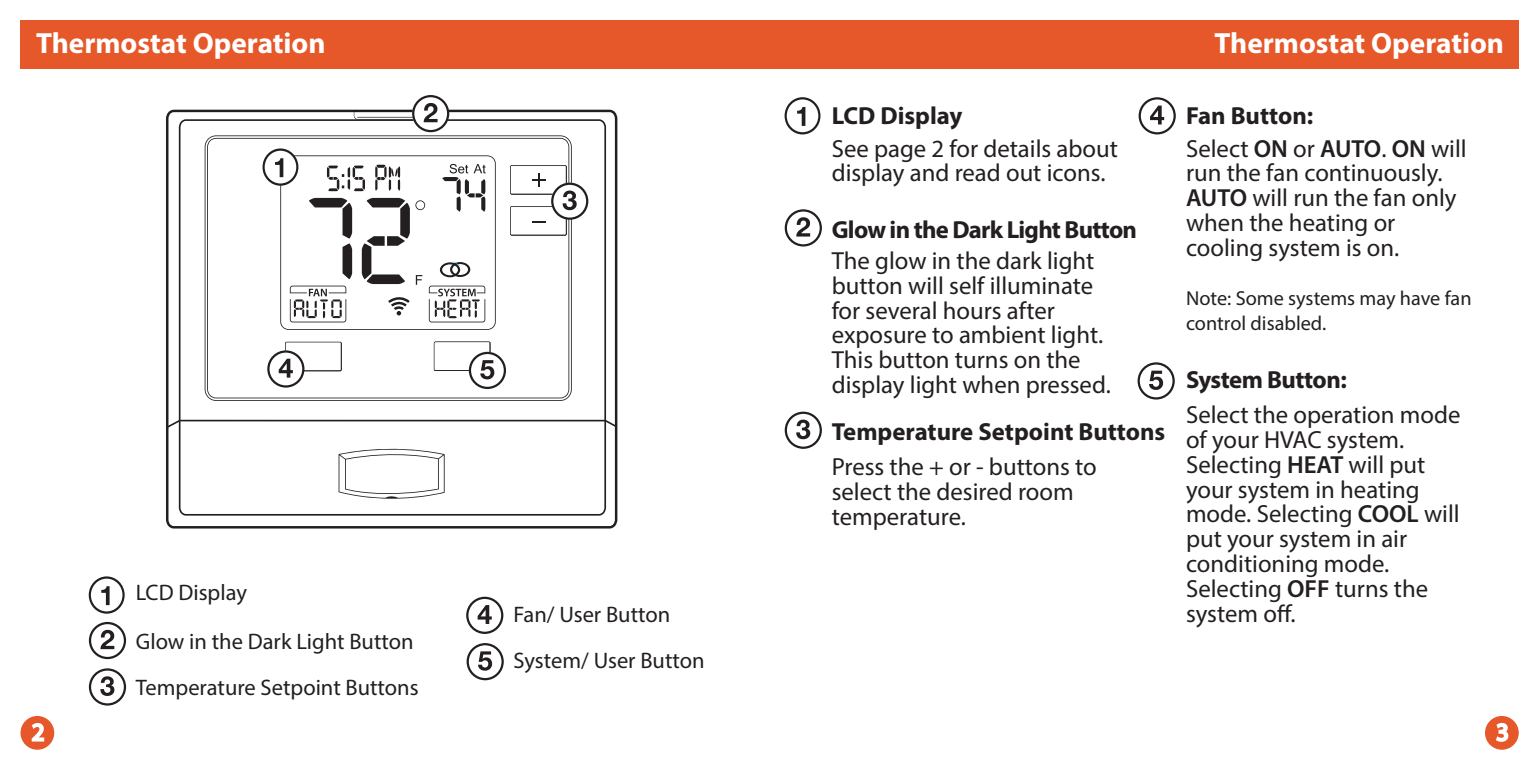
<style>
.page{position:relative;width:1539px;height:770px;background:#fff}
.page>*{position:absolute;margin:0;border:0;box-sizing:border-box;transform-origin:0 0}
.t1{font:700 29.25px "Myriad Pro";color:#fff}
.t2{font:24.75px/24.8px "Myriad Pro";color:#231f20}
.t3{font:700 24.75px "Myriad Pro";letter-spacing:-.01em;color:#231f20}
.t4{font:700 24.75px "Myriad Pro";letter-spacing:-.03em;color:#231f20}
.t5{font:22.5px "Myriad Pro";color:#231f20}
.t6{font:20.25px/24.8px "Myriad Pro";color:#231f20}
.s1{font-weight:600}
</style>
<div class="page">
<div style="left:20px;top:20px;width:1499px;height:48px;background:#e65829"></div>
<div style="left:1485px;top:716px;width:34px;height:33px;background:#e65829;border-radius:50%"></div>
<svg style="left:1496px;top:723px;width:13px;height:19px"></svg>
<svg style="left:89px;top:576px;width:36px;height:37px"></svg>
<svg style="left:89px;top:622px;width:37px;height:37px"></svg>
<svg style="left:89px;top:668px;width:37px;height:37px"></svg>
<div style="left:21px;top:716px;width:33px;height:33px;background:#e65829;border-radius:50%"></div>
<svg style="left:31px;top:723px;width:14px;height:19px"></svg>
<svg style="left:466px;top:596px;width:37px;height:38px"></svg>
<svg style="left:467px;top:643px;width:37px;height:37px"></svg>
<svg style="left:785px;top:97px;width:35px;height:37px"></svg>
<svg style="left:785px;top:209px;width:37px;height:37px"></svg>
<svg style="left:785px;top:411px;width:37px;height:38px"></svg>
<svg style="left:1139px;top:97px;width:37px;height:37px"></svg>
<svg style="left:166px;top:110px;width:451px;height:418px"></svg>
<svg style="left:166px;top:419px;width:450px;height:9px"></svg>
<svg style="left:179px;top:119px;width:427px;height:396px"></svg>
<svg style="left:339px;top:442px;width:106px;height:56px"></svg>
<svg style="left:263px;top:148px;width:233px;height:182px"></svg>
<svg style="left:354px;top:95px;width:95px;height:37px"></svg>
<svg style="left:510px;top:165px;width:78px;height:70px"></svg>
<svg style="left:267px;top:342px;width:75px;height:45px"></svg>
<svg style="left:434px;top:341px;width:72px;height:48px"></svg>
<svg style="left:1138px;top:362px;width:37px;height:37px"></svg>
<p class="t1" style="left:36px;top:24px;width:291px">Thermostat Operation</p>
<p class="t1" style="left:1215px;top:24px;width:291px">Thermostat Operation</p>
<p class="t5" style="left:136px;top:579px;width:113px">LCD Display</p>
<p class="t5" style="left:136px;top:627px;width:279px">Glow in the Dark Light Button</p>
<p class="t5" style="left:136px;top:673px;width:284px">Temperature Setpoint Buttons</p>
<p class="t5" style="left:514px;top:600px;width:158px">Fan/ User Button</p>
<p class="t5" style="left:514px;top:646px;width:193px">System/ User Button</p>
<p class="t3" style="left:832px;top:100px;width:132px">LCD Display</p>
<p class="t2" style="left:832px;top:135px;width:288px">See page 2 for details about display and read out icons.</p>
<p class="t4" style="left:832px;top:214px;width:307px">Glow in the Dark Light Button</p>
<p class="t2" style="left:832px;top:248px;width:264px;text-align:justify">The glow in the dark light button will self illuminate for several hours after</p>
<p class="t2" style="left:832px;top:322px;width:281px">exposure to ambient light.<br>This button turns on the display light when pressed.</p>
<p class="t3" style="left:832px;top:415px;width:335px">Temperature Setpoint Buttons</p>
<p class="t2" style="left:832px;top:454px;width:267px">Press the + or - buttons to select the desired room temperature.</p>
<p class="t3" style="left:1186px;top:100px;width:129px">Fan Button:</p>
<p class="t2" style="left:1186px;top:135px;width:282px">Select <span class="s1">ON</span> or <span class="s1">AUTO</span>. <span class="s1">ON</span> will run the fan continuously.<br><span class="s1">AUTO</span> will run the fan only when the heating or</p>
<p class="t2" style="left:1186px;top:234px;width:215px">cooling system is on.</p>
<p class="t6" style="left:1186px;top:285px;width:287px">Note: Some systems may have fan control disabled.</p>
<p class="t3" style="left:1186px;top:363px;width:162px">System Button:</p>
<p class="t2" style="left:1186px;top:402px;width:276px">Select the operation mode of your HVAC system.</p>
<p class="t2" style="left:1186px;top:452px;width:275px">Selecting <span class="s1">HEAT</span> will put your system in heating mode. Selecting <span class="s1">COOL</span> will put your system in air</p>
<p class="t2" style="left:1186px;top:551px;width:205px">conditioning mode.</p>
<p class="t2" style="left:1186px;top:575px;width:244px">Selecting <span class="s1">OFF</span> turns the system off.</p>
</div>
